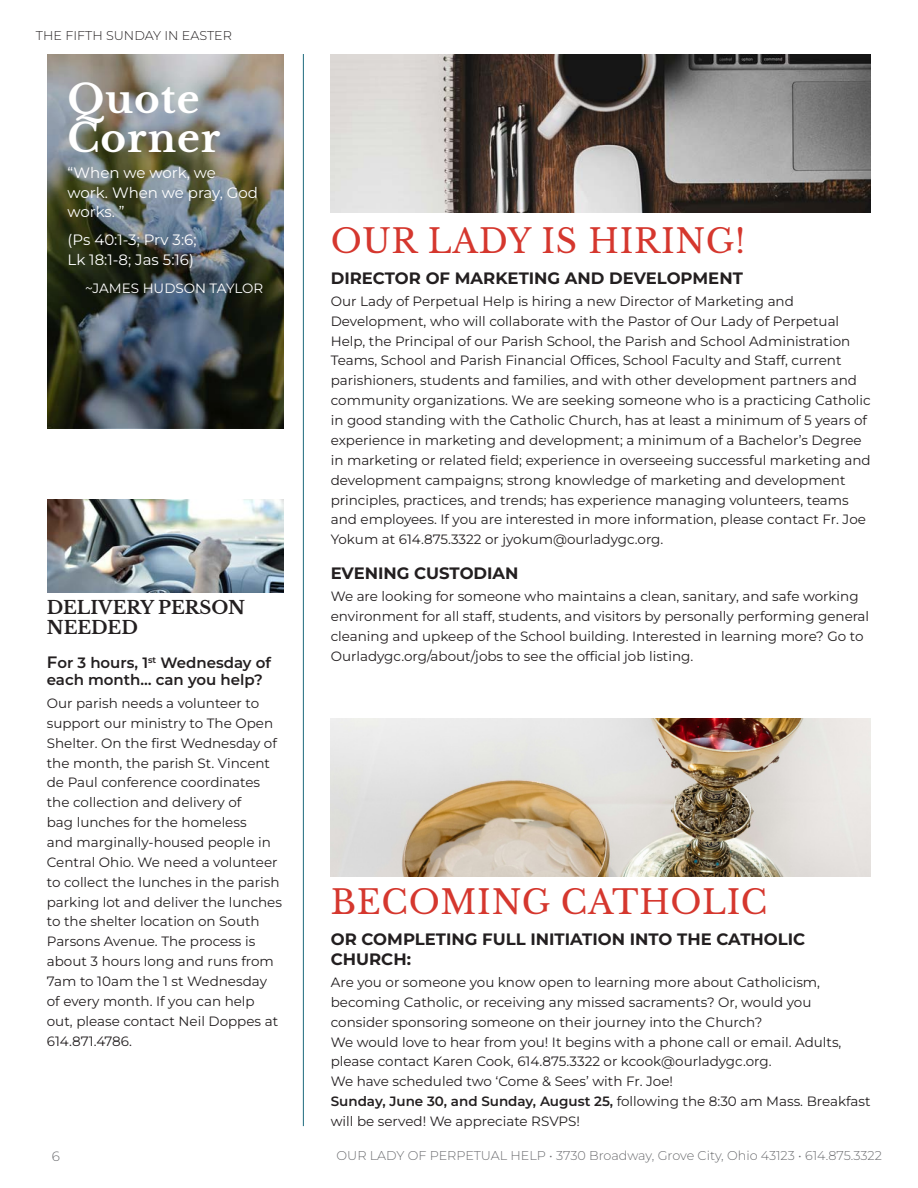
<style>
.page{position:relative;width:918px;height:1188px;background:#fff}
.page>*{position:absolute;margin:0;border:0;box-sizing:border-box;transform-origin:0 0}
.t1{font:700 39px/39px "Libre Baskerville";letter-spacing:.025em;color:#fff}
.t2{font:33px "Libre Baskerville";letter-spacing:.025em;color:#d5372e}
.t3{font:700 18px/19.8px "Libre Baskerville";color:#231f20}
.t4{font:700 16.5px/20px "Montserrat";color:#231f20}
.t5{font:15px/19.5px "Montserrat";color:#fff}
.t6{font:600 15px/16.5px "Montserrat";color:#231f20}
.t7{font:13.5px/19.8px "Montserrat";color:#231f20}
.t8{font:13.5px "Montserrat";color:#fff}
.t9{font:300 13.5px "Montserrat";color:#6c6d70}
.t10{font:300 12.75px "Montserrat";color:#6c6d70}
.t11{font:300 12.75px "Montserrat";color:#231f20}
.s1{font-size:16.5px}
.s2{font-weight:600}
</style>
<div class="page">
<hr style="left:303px;top:54px;width:1px;height:1072px;background:#1d6a7e">
<img style="left:47px;top:54px;width:237px;height:374px">
<img style="left:48px;top:500px;width:235px;height:93px">
<img style="left:331px;top:55px;width:540px;height:157px">
<img style="left:331px;top:719px;width:540px;height:158px">
<p class="t11" style="left:36px;top:27px;width:197px">THE FIFTH SUNDAY IN EASTER</p>
<p class="t1" style="left:68px;top:80px;width:154px">Quote<br>Corner</p>
<p class="t5" style="left:68px;top:163px;width:192px">“When we work, we work. When we pray, God works. ”</p>
<p class="t5" style="left:68px;top:230px;width:131px">(Ps 40:1-3; Prv 3:6;<br>Lk 18:1-8; Jas 5:16)</p>
<p class="t8" style="left:85px;top:279px;width:180px">~JAMES HUDSON TAYLOR</p>
<p class="t3" style="left:47px;top:598px;width:200px">DELIVERY PERSON<br>NEEDED</p>
<p class="t6" style="left:47px;top:654px;width:226px"><span class="s1">F</span>or 3 hours, 1<sup>st</sup> Wednesday of each month… can you help?</p>
<p class="t7" style="left:47px;top:693px;width:237px">Our parish needs a volunteer to support our ministry to The Open<br>Shelter. On the first Wednesday of the month, the parish St. Vincent de Paul conference coordinates the collection and delivery of<br>bag lunches for the homeless<br>and marginally-housed people in<br>Central Ohio. We need a volunteer to collect the lunches in the parish parking lot and deliver the lunches to the shelter location on South<br>Parsons Avenue. The process is about 3 hours long and runs from<br>7am to 10am the 1 st Wednesday of every month. If you can help out, please contact Neil Doppes at<br>614.871.4786.</p>
<p class="t2" style="left:331px;top:221px;width:416px">OUR LADY IS HIRING!</p>
<p class="t4" style="left:331px;top:267px;width:414px">DIRECTOR OF MARKETING AND DEVELOPMENT</p>
<p class="t7" style="left:331px;top:291px;width:542px">Our Lady of Perpetual Help is hiring a new Director of Marketing and Development, who will collaborate with the Pastor of Our Lady of Perpetual Help, the Principal of our Parish School, the Parish and School Administration Teams, School and Parish Financial Offices, School Faculty and Staff, current parishioners, students and families, and with other development partners and community organizations. We are seeking someone who is a practicing Catholic in good standing with the Catholic Church, has at least a minimum of 5 years of experience in marketing and development; a minimum of a Bachelor’s Degree in marketing or related field; experience in overseeing successful marketing and development campaigns; strong knowledge of marketing and development principles, practices, and trends; has experience managing volunteers, teams and employees. If you are interested in more information, please contact Fr. Joe Yokum at 614.875.3322 or jyokum@ourladygc.org.</p>
<p class="t4" style="left:331px;top:563px;width:189px">EVENING CUSTODIAN</p>
<p class="t7" style="left:331px;top:586px;width:540px">We are looking for someone who maintains a clean, sanitary, and safe working environment for all staff, students, and visitors by personally performing general cleaning and upkeep of the School building. Interested in learning more? Go to Ourladygc.org/about/jobs to see the official job listing.</p>
<p class="t2" style="left:331px;top:882px;width:438px">BECOMING CATHOLIC</p>
<p class="t4" style="left:331px;top:928px;width:476px">OR COMPLETING FULL INITIATION INTO THE CATHOLIC<br>CHURCH:</p>
<p class="t7" style="left:331px;top:972px;width:541px">Are you or someone you know open to learning more about Catholicism, becoming Catholic, or receiving any missed sacraments? Or, would you consider sponsoring someone on their journey into the Church?<br>We would love to hear from you! It begins with a phone call or email. Adults, please contact Karen Cook, 614.875.3322 or kcook@ourladygc.org.<br>We have scheduled two ‘Come &amp; Sees’ with Fr. Joe!<br><span class="s2">Sunday, June 30, and Sunday, August 25,</span> following the 8:30 am Mass. Breakfast will be served! We appreciate RSVPS!</p>
<p class="t9" style="left:52px;top:1147px;width:10px">6</p>
<p class="t10" style="left:337px;top:1147px;width:547px">OUR LADY OF PERPETUAL HELP • 3730 Broadway, Grove City, Ohio 43123 • 614.875.3322</p>
</div>
